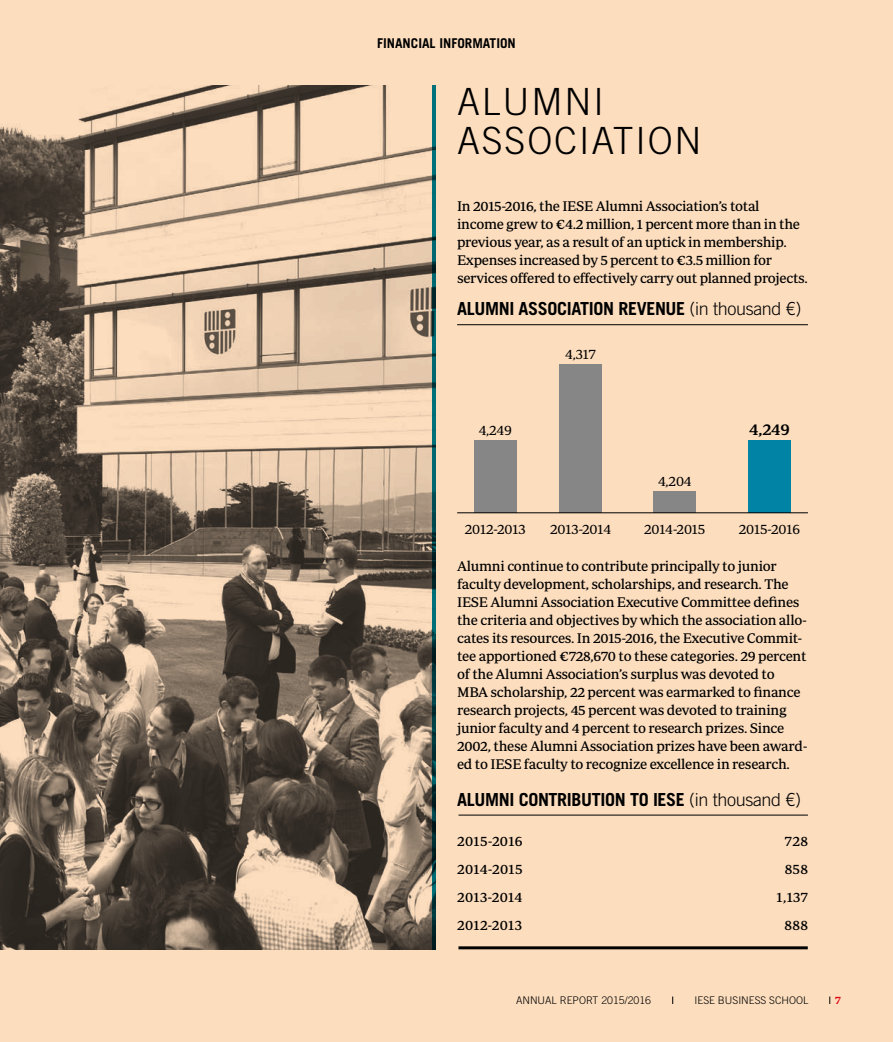
<style>
.page{position:relative;width:893px;height:1042px;background:#fcddbe}
.page>*{position:absolute;margin:0;border:0;box-sizing:border-box;transform-origin:0 0}
.t1{font:300 37.5px/39px "Trade Gothic";letter-spacing:.05em;color:#000}
.t2{font:700 18px "Trade Gothic";letter-spacing:-.02em;color:#000}
.t3{font:500 16.5px "Periodico Text";color:#000}
.t4{font:14.25px/18px "Periodico Text";letter-spacing:-.02em;color:#000}
.t5{font:14.25px "Periodico Text Lg";letter-spacing:-.01em;color:#000}
.t6{font:14.25px "Periodico Text";letter-spacing:.02em;color:#000}
.t7{font:700 13.5px "Trade Gothic";color:#000}
.t8{font:700 11.25px "Periodico Display";color:#e30613}
.t9{font:300 10.5px "Trade Gothic";color:#000}
.s1{font-weight:300}
</style>
<div class="page">
<hr style="left:458px;top:815px;width:350px;height:1px;background:#000">
<hr style="left:458px;top:946px;width:350px;height:3px;background:#000">
<img style="left:0;top:85px;width:433px;height:864px">
<hr style="left:433px;top:85px;width:3px;height:864px;background:#0083a5">
<hr style="left:457px;top:324px;width:351px;height:1px;background:#000">
<div style="left:748px;top:440px;width:43px;height:73px;background:#0083a5"></div>
<div style="left:653px;top:491px;width:43px;height:22px;background:#878686"></div>
<div style="left:559px;top:364px;width:43px;height:149px;background:#878686"></div>
<div style="left:474px;top:440px;width:42px;height:72px;background:#878686"></div>
<hr style="left:457px;top:512px;width:351px;height:1px;background:#000">
<p class="t7" style="left:377px;top:34px;width:140px">FINANCIAL INFORMATION</p>
<h1 class="t1" style="left:457px;top:81px;width:246px">ALUMNI<br>ASSOCIATION</h1>
<p class="t4" style="left:457px;top:197px;width:352px">In 2015-2016, the IESE Alumni Association’s total income grew to €4.2 million, 1 percent more than in the previous year, as a result of an uptick in membership.<br>Expenses increased by 5 percent to €3.5 million for services offered to effectively carry out planned projects.</p>
<p class="t2" style="left:457px;top:298px;width:346px">ALUMNI ASSOCIATION REVENUE <span class="s1">(in thousand €)</span></p>
<p class="t5" style="left:479px;top:422px;width:35px">4,249</p>
<p class="t5" style="left:565px;top:346px;width:32px">4,317</p>
<p class="t5" style="left:658px;top:473px;width:35px">4,204</p>
<p class="t3" style="left:749px;top:419px;width:42px">4,249</p>
<p class="t5" style="left:465px;top:521px;width:62px">2012-2013</p>
<p class="t5" style="left:550px;top:521px;width:62px">2013-2014</p>
<p class="t5" style="left:644px;top:521px;width:63px">2014-2015</p>
<p class="t5" style="left:739px;top:521px;width:63px">2015-2016</p>
<p class="t4" style="left:457px;top:557px;width:352px">Alumni continue to contribute principally to junior faculty development, scholarships, and research. The IESE Alumni Association Executive Committee defines the criteria and objectives by which the association allo&shy;cates its resources. In 2015-2016, the Executive Commit&shy;tee apportioned €728,670 to these categories. 29 percent of the Alumni Association’s surplus was devoted to MBA scholarship, 22 percent was earmarked to finance research projects, 45 percent was devoted to training junior faculty and 4 percent to research prizes. Since 2002, these Alumni Association prizes have been award&shy;ed to IESE faculty to recognize excellence in research.</p>
<p class="t2" style="left:457px;top:788px;width:345px">ALUMNI CONTRIBUTION TO IESE <span class="s1">(in thousand €)</span></p>
<p class="t6" style="left:457px;top:833px;width:67px">2015-2016</p>
<p class="t4" style="left:785px;top:831px;width:24px">728</p>
<p class="t6" style="left:457px;top:861px;width:67px">2014-2015</p>
<p class="t4" style="left:785px;top:860px;width:25px">858</p>
<p class="t6" style="left:457px;top:889px;width:67px">2013-2014</p>
<p class="t4" style="left:777px;top:888px;width:33px">1,137</p>
<p class="t6" style="left:457px;top:917px;width:66px">2012-2013</p>
<p class="t4" style="left:785px;top:916px;width:25px">888</p>
<p class="t9" style="left:516px;top:994px;width:136px">ANNUAL REPORT 2015/2016</p>
<p class="t9" style="left:695px;top:994px;width:115px">IESE BUSINESS SCHOOL</p>
<p class="t8" style="left:835px;top:993px;width:7px">7</p>
</div>
